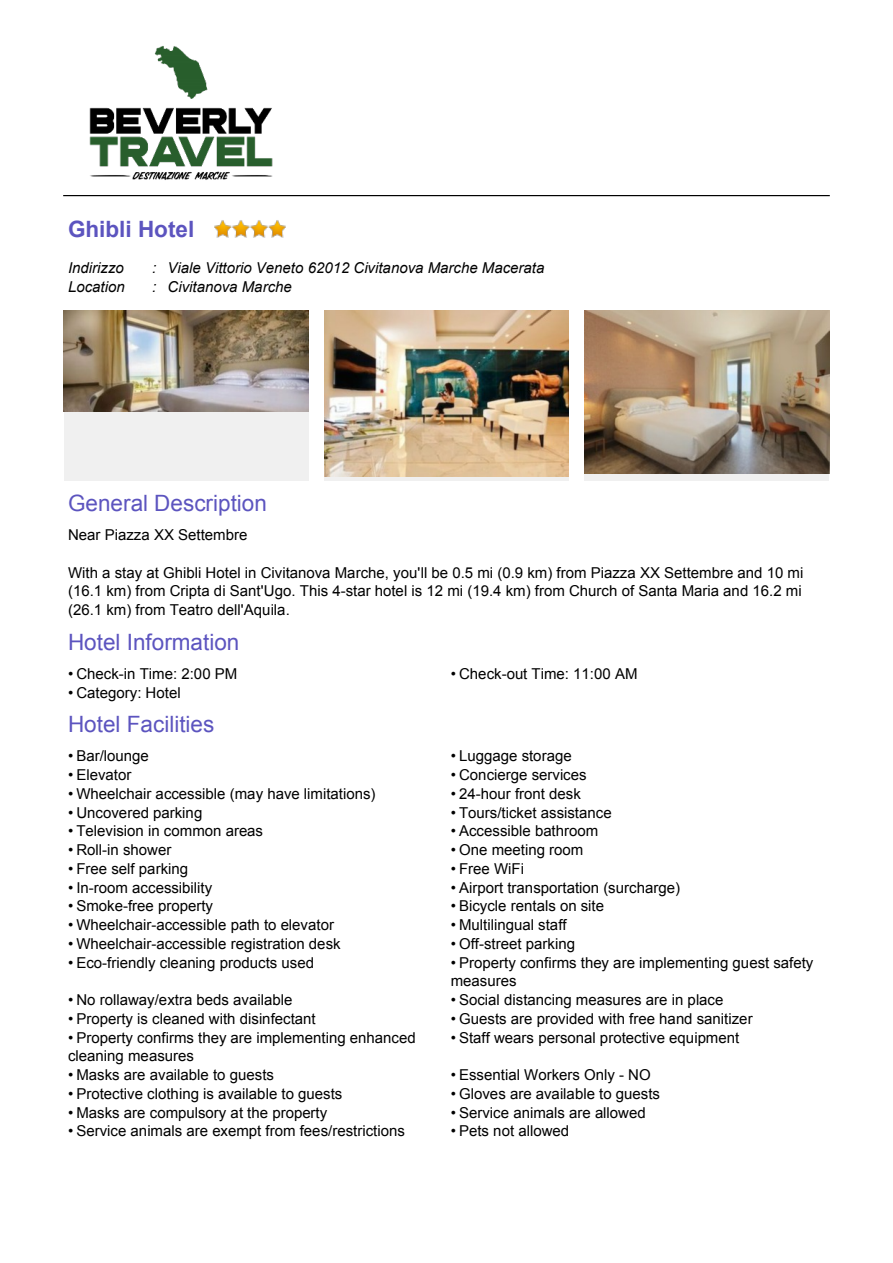
<style>
.page{position:relative;width:893px;height:1263px;background:#fff}
.page>*{position:absolute;margin:0;border:0;box-sizing:border-box;transform-origin:0 0}
.t1{font:22.5px "Arial";color:#5c54bf}
.t2{font:700 22.5px "Arial";color:#5c54bf}
.t3{font:15px/18.8px "Arial";color:#000}
.t4{font:italic 15px "Arial";color:#000}
</style>
<div class="page">
<div style="left:584px;top:311px;width:245px;height:169px;background:#f0f0f0"></div>
<div style="left:64px;top:311px;width:245px;height:169px;background:#f0f0f0"></div>
<hr style="left:64px;top:195px;width:765px;height:1px;background:#000">
<img style="left:214px;top:220px;width:72px;height:17px">
<img style="left:64px;top:311px;width:245px;height:101px">
<img style="left:324px;top:311px;width:245px;height:166px">
<img style="left:584px;top:311px;width:245px;height:163px">
<img style="left:89px;top:46px;width:184px;height:134px">
<h1 class="t2" style="left:68px;top:220px;width:128px">Ghibli Hotel</h1>
<p class="t4" style="left:68px;top:262px;width:57px">Indirizzo</p>
<p class="t4" style="left:152px;top:262px;width:394px">: Viale Vittorio Veneto 62012 Civitanova Marche Macerata</p>
<p class="t4" style="left:68px;top:281px;width:58px">Location</p>
<p class="t4" style="left:152px;top:281px;width:141px">: Civitanova Marche</p>
<h1 class="t1" style="left:68px;top:494px;width:200px">General Description</h1>
<p class="t3" style="left:68px;top:527px;width:181px">Near Piazza XX Settembre</p>
<p class="t3" style="left:68px;top:564px;width:737px;text-align:justify">With a stay at Ghibli Hotel in Civitanova Marche, you'll be 0.5 mi (0.9 km) from Piazza XX Settembre and 10 mi (16.1 km) from Cripta di Sant'Ugo. This 4-star hotel is 12 mi (19.4 km) from Church of Santa Maria and 16.2 mi (26.1 km) from Teatro dell'Aquila.</p>
<h1 class="t1" style="left:68px;top:633px;width:173px">Hotel Information</h1>
<p class="t3" style="left:68px;top:666px;width:171px">• Check-in Time: 2:00 PM</p>
<p class="t3" style="left:451px;top:666px;width:188px">• Check-out Time: 11:00 AM</p>
<p class="t3" style="left:68px;top:684px;width:114px">• Category: Hotel</p>
<h1 class="t1" style="left:68px;top:716px;width:148px">Hotel Facilities</h1>
<p class="t3" style="left:68px;top:748px;width:82px">• Bar/lounge</p>
<p class="t3" style="left:451px;top:748px;width:122px">• Luggage storage</p>
<p class="t3" style="left:68px;top:767px;width:65px">• Elevator</p>
<p class="t3" style="left:451px;top:767px;width:137px">• Concierge services</p>
<p class="t3" style="left:68px;top:786px;width:309px">• Wheelchair accessible (may have limitations)</p>
<p class="t3" style="left:451px;top:786px;width:132px">• 24-hour front desk</p>
<p class="t3" style="left:68px;top:804px;width:136px">• Uncovered parking</p>
<p class="t3" style="left:451px;top:804px;width:162px">• Tours/ticket assistance</p>
<p class="t3" style="left:68px;top:823px;width:197px">• Television in common areas</p>
<p class="t3" style="left:451px;top:823px;width:149px">• Accessible bathroom</p>
<p class="t3" style="left:68px;top:842px;width:105px">• Roll-in shower</p>
<p class="t3" style="left:451px;top:842px;width:134px">• One meeting room</p>
<p class="t3" style="left:68px;top:861px;width:122px">• Free self parking</p>
<p class="t3" style="left:451px;top:861px;width:75px">• Free WiFi</p>
<p class="t3" style="left:68px;top:879px;width:146px">• In-room accessibility</p>
<p class="t3" style="left:451px;top:879px;width:231px">• Airport transportation (surcharge)</p>
<p class="t3" style="left:68px;top:898px;width:147px">• Smoke-free property</p>
<p class="t3" style="left:451px;top:898px;width:155px">• Bicycle rentals on site</p>
<p class="t3" style="left:68px;top:917px;width:267px">• Wheelchair-accessible path to elevator</p>
<p class="t3" style="left:451px;top:917px;width:117px">• Multilingual staff</p>
<p class="t3" style="left:68px;top:936px;width:274px">• Wheelchair-accessible registration desk</p>
<p class="t3" style="left:451px;top:936px;width:126px">• Off-street parking</p>
<p class="t3" style="left:68px;top:954px;width:247px">• Eco-friendly cleaning products used</p>
<p class="t3" style="left:451px;top:954px;width:364px">• Property confirms they are implementing guest safety measures</p>
<p class="t3" style="left:68px;top:992px;width:226px">• No rollaway/extra beds available</p>
<p class="t3" style="left:451px;top:992px;width:274px">• Social distancing measures are in place</p>
<p class="t3" style="left:68px;top:1011px;width:249px">• Property is cleaned with disinfectant</p>
<p class="t3" style="left:451px;top:1011px;width:303px">• Guests are provided with free hand sanitizer</p>
<p class="t3" style="left:68px;top:1029px;width:349px">• Property confirms they are implementing enhanced cleaning measures</p>
<p class="t3" style="left:451px;top:1029px;width:290px">• Staff wears personal protective equipment</p>
<p class="t3" style="left:68px;top:1067px;width:208px">• Masks are available to guests</p>
<p class="t3" style="left:451px;top:1067px;width:202px">• Essential Workers Only - NO</p>
<p class="t3" style="left:68px;top:1086px;width:276px">• Protective clothing is available to guests</p>
<p class="t3" style="left:451px;top:1086px;width:211px">• Gloves are available to guests</p>
<p class="t3" style="left:68px;top:1104px;width:261px">• Masks are compulsory at the property</p>
<p class="t3" style="left:451px;top:1104px;width:197px">• Service animals are allowed</p>
<p class="t3" style="left:68px;top:1123px;width:338px">• Service animals are exempt from fees/restrictions</p>
<p class="t3" style="left:451px;top:1123px;width:120px">• Pets not allowed</p>
</div>
